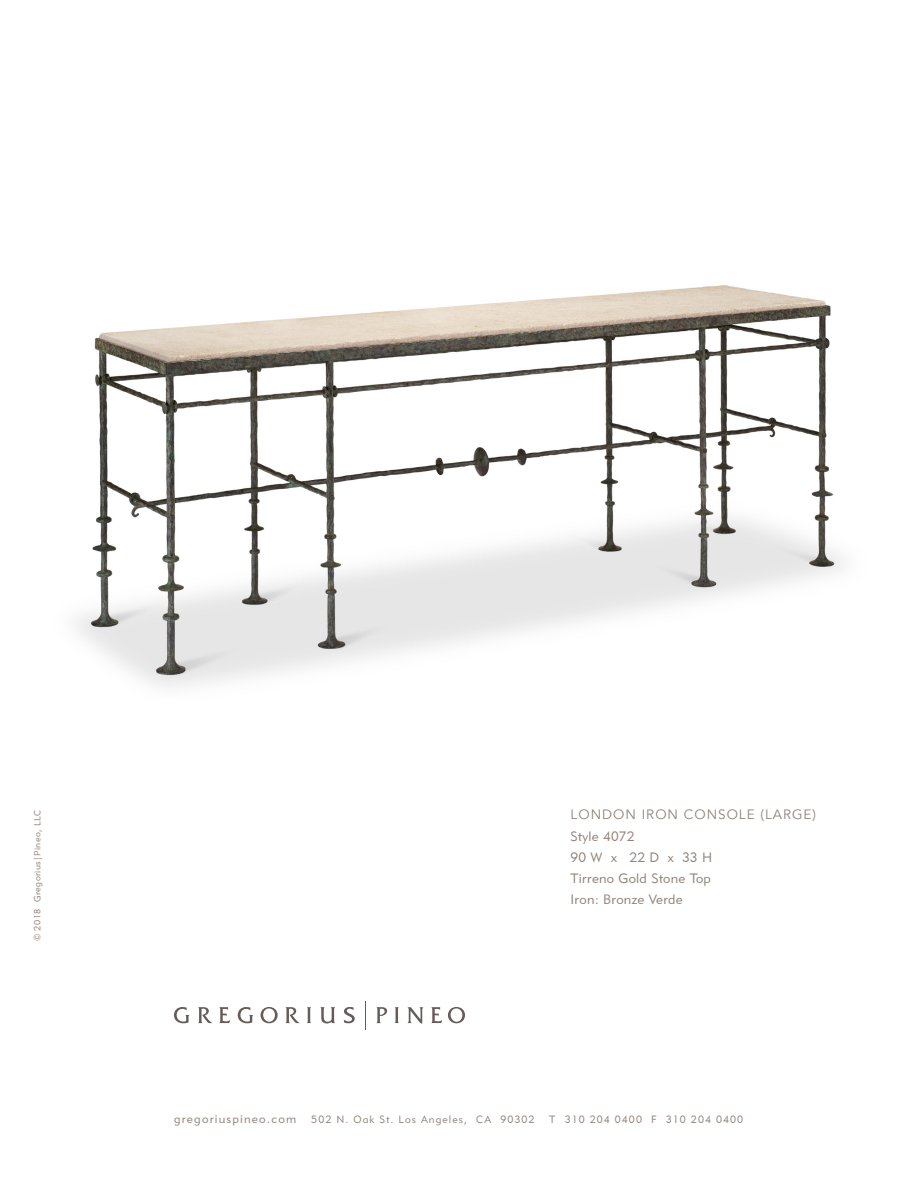
<style>
.page{position:relative;width:918px;height:1188px;background:#fff}
.page>*{position:absolute;margin:0;border:0;box-sizing:border-box;transform-origin:0 0}
.t1{font:13.5px "Geometric 415 BT Lite A";letter-spacing:.02em;color:#8f8279}
.t2{font:13.5px "Avenir";letter-spacing:.075em;color:#8f8279}
.t3{font:12px "Geometric 415 BT Lite A";letter-spacing:.1em;color:#8f8279}
.t4{font:10.5px "Geometric 415 BT Lite A";letter-spacing:.1em;color:#8f8279}
.t5{font:9px "Geometric 415 BT Lite A";letter-spacing:.05em;color:#8f8279}
</style>
<div class="page">
<svg style="left:174px;top:1007px;width:15px;height:16px"></svg>
<svg style="left:238px;top:1007px;width:15px;height:16px"></svg>
<svg style="left:261px;top:1007px;width:17px;height:16px"></svg>
<svg style="left:448px;top:1007px;width:17px;height:16px"></svg>
<svg style="left:307px;top:1007px;width:4px;height:16px"></svg>
<svg style="left:395px;top:1007px;width:4px;height:16px"></svg>
<svg style="left:344px;top:1007px;width:11px;height:16px"></svg>
<svg style="left:198px;top:1007px;width:14px;height:16px"></svg>
<svg style="left:285px;top:1007px;width:15px;height:16px"></svg>
<svg style="left:376px;top:1007px;width:11px;height:16px"></svg>
<svg style="left:219px;top:1007px;width:11px;height:16px"></svg>
<svg style="left:431px;top:1007px;width:11px;height:16px"></svg>
<svg style="left:320px;top:1007px;width:15px;height:16px"></svg>
<svg style="left:407px;top:1007px;width:16px;height:17px"></svg>
<svg style="left:365px;top:1001px;width:1px;height:28px"></svg>
<img style="left:76px;top:285px;width:768px;height:402px">
<p class="t5" style="left:32px;top:941px;width:133px;rotate:-90deg">© 2018 Gregorius|Pineo, LLC</p>
<p class="t2" style="left:571px;top:806px;width:247px">LONDON IRON CONSOLE (LARGE)</p>
<p class="t1" style="left:571px;top:828px;width:65px">Style 4072</p>
<p class="t1" style="left:571px;top:849px;width:143px">90 W x 22 D x 33 H</p>
<p class="t1" style="left:571px;top:870px;width:142px">Tirreno Gold Stone Top</p>
<p class="t1" style="left:571px;top:891px;width:114px">Iron: Bronze Verde</p>
<p class="t3" style="left:174px;top:1112px;width:124px">gregoriuspineo.com</p>
<p class="t4" style="left:311px;top:1113px;width:433px">502 N. Oak St. Los Angeles, CA 90302 T 310 204 0400 F 310 204 0400</p>
</div>
